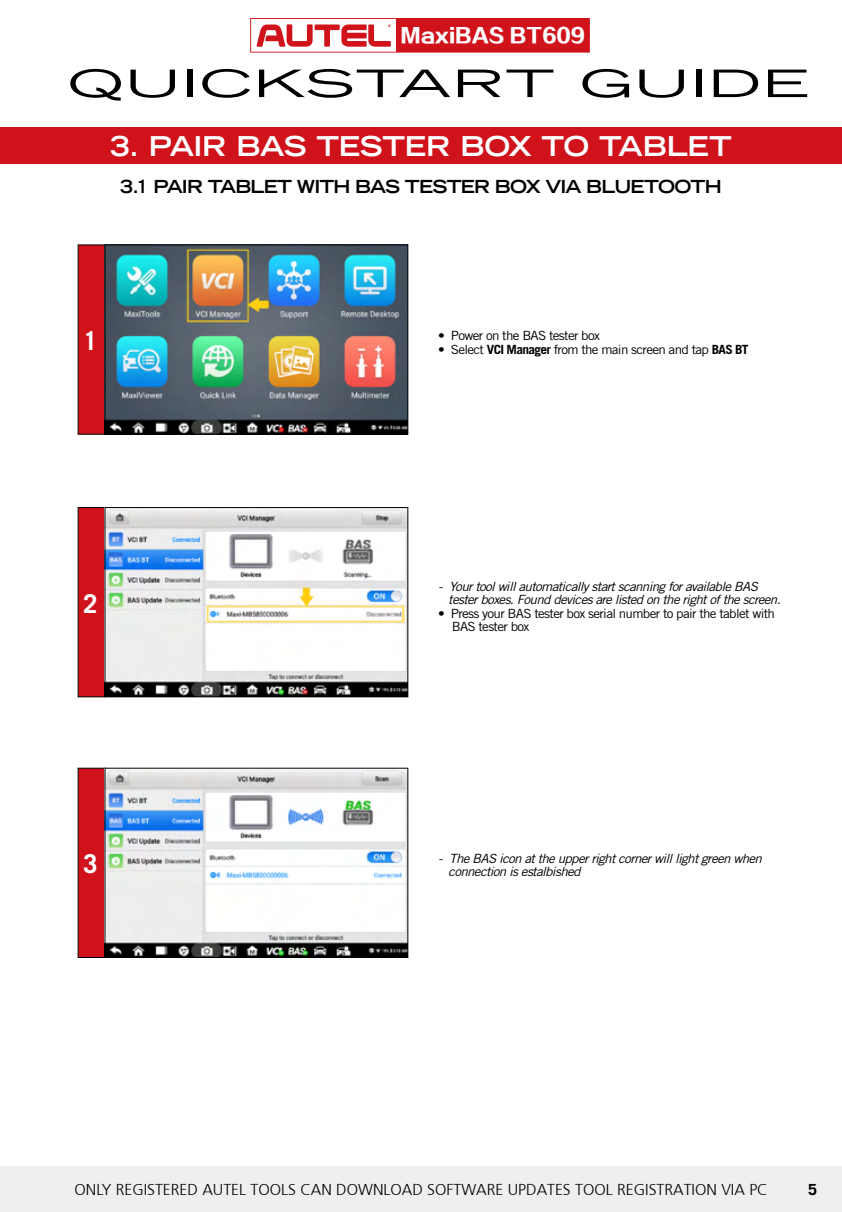
<style>
.page{position:relative;width:842px;height:1212px;background:#fff}
.page>*{position:absolute;margin:0;border:0;box-sizing:border-box;transform-origin:0 0}
.t1{font:expanded 37.8px "Trade Gothic LT Std";letter-spacing:.015em;color:#000;scale:1.57 1}
.t2{font:700 expanded 27.45px "Trade Gothic LT Std";letter-spacing:-.015em;color:#fff}
.t3{font:700 25.88px "Trade Gothic LT Std";color:#fff}
.t4{font:19.57px "FZZDHJW GB1 0";color:#fff}
.t5{font:700 expanded 18px "Trade Gothic LT Std";letter-spacing:-.045em;color:#000}
.t6{font:300 15.75px "True Frutiger";color:#000}
.t7{font:700 15.3px "Trade Gothic LT Std";color:#000;scale:1.06 1}
.t8{font:italic 12.6px/13.5px "Trade Gothic LT Std";letter-spacing:-.05em;color:#000;scale:1.06 1}
.t9{font:12.6px/13.5px "Trade Gothic LT Std";letter-spacing:-.05em;color:#000;scale:1.06 1}
.s1{font-weight:700}
</style>
<div class="page">
<div style="left:78px;top:507px;width:27px;height:190px;background:#d0121b"></div>
<img style="left:107px;top:509px;width:299px;height:186px">
<div style="left:105px;top:507px;width:303px;height:190px;border:1px solid #000"></div>
<div style="left:78px;top:245px;width:27px;height:189px;background:#d0121b;border:1px solid #000"></div>
<img style="left:107px;top:247px;width:299px;height:185px">
<div style="left:105px;top:245px;width:303px;height:189px;border:1px solid #000"></div>
<div style="left:78px;top:768px;width:27px;height:190px;background:#d0121b"></div>
<img style="left:107px;top:770px;width:299px;height:186px">
<div style="left:105px;top:768px;width:303px;height:190px;border:1px solid #000"></div>
<div style="left:0;top:1166px;width:842px;height:46px;background:#efefef"></div>
<div style="left:0;top:127px;width:842px;height:37px;background:#d0121b"></div>
<svg style="left:250px;top:18px;width:340px;height:35px"></svg>
<h3 class="t4" style="left:400px;top:25px;width:186px">MaxiBAS BT609</h3>
<h1 class="t1" style="left:68px;top:59px;width:473px">QUICKSTART GUIDE</h1>
<h2 class="t2" style="left:110px;top:128px;width:623px">3. PAIR BAS TESTER BOX TO TABLET</h2>
<h3 class="t5" style="left:120px;top:175px;width:603px">3.1 PAIR TABLET WITH BAS TESTER BOX VIA BLUETOOTH</h3>
<h3 class="t3" style="left:83px;top:325px;width:16px">1</h3>
<p class="t9" style="left:438px;top:329px;width:154px">• Power on the BAS tester box</p>
<p class="t9" style="left:438px;top:342px;width:295px">• Select <span class="s1">VCI Manager</span> from the main screen and tap <span class="s1">BAS BT</span></p>
<h3 class="t3" style="left:83px;top:588px;width:16px">2</h3>
<h3 class="t3" style="left:83px;top:848px;width:16px">3</h3>
<p class="t8" style="left:448px;top:579px;width:315px;text-indent:-10px">- Your tool will automatically start scanning for available BAS tester boxes. Found devices are listed on the right of the screen.</p>
<p class="t9" style="left:452px;top:606px;width:306px;text-indent:-14px">• Press your BAS tester box serial number to pair the tablet with<br>BAS tester box</p>
<p class="t8" style="left:448px;top:852px;width:297px;text-indent:-10px">- The BAS icon at the upper right corner will light green when connection is estalbished</p>
<p class="t6" style="left:75px;top:1181px;width:695px">ONLY REGISTERED AUTEL TOOLS CAN DOWNLOAD SOFTWARE UPDATES TOOL REGISTRATION VIA PC</p>
<p class="t7" style="left:808px;top:1180px;width:10px">5</p>
</div>
